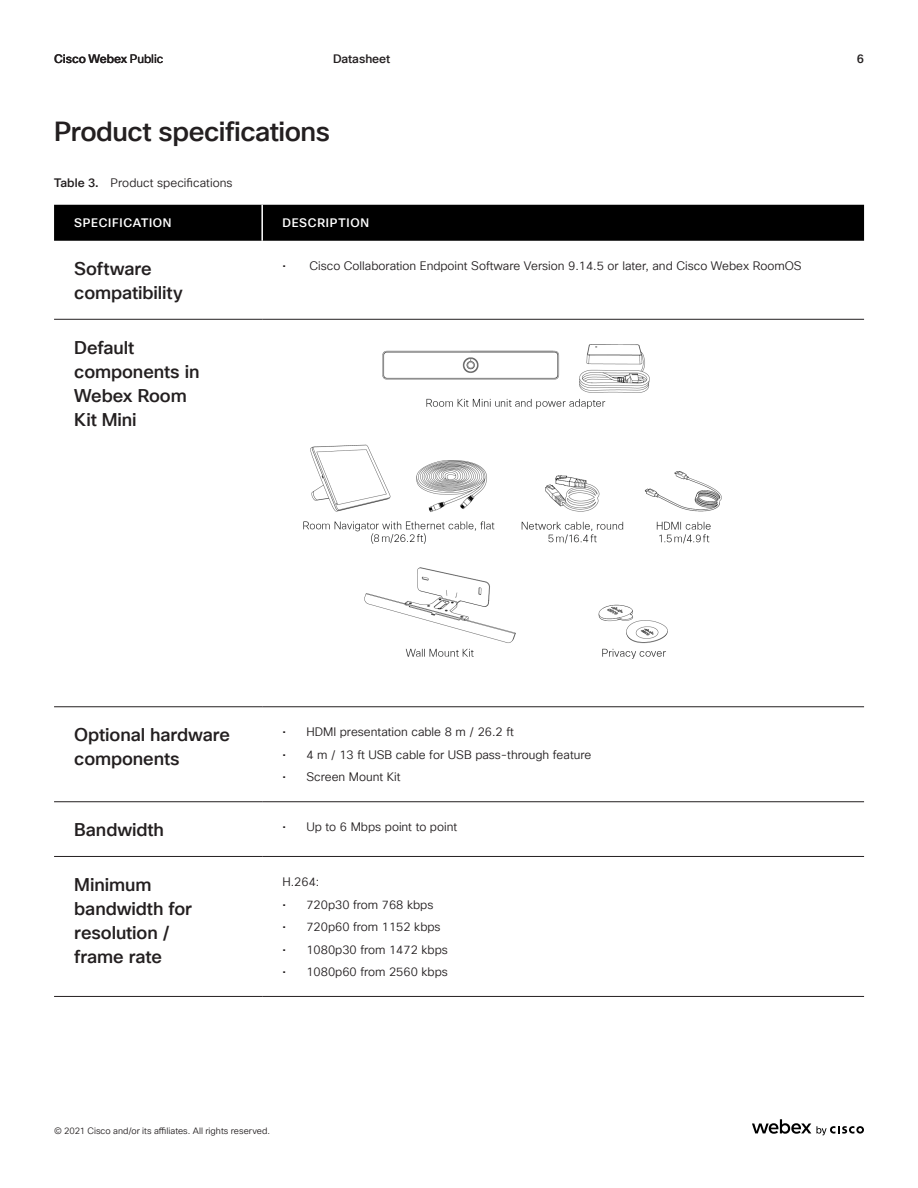
<style>
.page{position:relative;width:918px;height:1188px;background:#fff}
.page>*{position:absolute;margin:0;border:0;box-sizing:border-box;transform-origin:0 0}
.H4_Subtitle{font:500 27px "Cisco Sans TT";letter-spacing:-.02em;color:#231f20}
.H5_Paragraph_Title{font:500 18px/24px "Cisco Sans TT";letter-spacing:-.005em;color:#231f20}
.Caption_Bullet{font:12px "Cisco Sans TT Light";color:#231f20}
.t1{font:500 12px "Cisco Sans TT";letter-spacing:-.005em;color:#231f20}
.t2{font:500 12px "Cisco Sans TT";letter-spacing:.06em;color:#fff}
.t3{font:9px "Cisco Sans TT Light";letter-spacing:.005em;color:#231f20}
.s1{font-weight:400}
.s2{font-family:"Cisco Sans TT";font-weight:500}
</style>
<div class="page">
<div style="left:54px;top:205px;width:810px;height:36px;background:#000"></div>
<hr style="left:54px;top:319px;width:208px;height:1px;background:#231f20">
<hr style="left:262px;top:319px;width:602px;height:1px;background:#231f20">
<hr style="left:54px;top:707px;width:208px;height:1px;background:#231f20">
<hr style="left:262px;top:707px;width:602px;height:1px;background:#231f20">
<hr style="left:54px;top:801px;width:208px;height:1px;background:#231f20">
<hr style="left:262px;top:801px;width:602px;height:1px;background:#231f20">
<hr style="left:262px;top:856px;width:602px;height:1px;background:#231f20">
<hr style="left:54px;top:996px;width:208px;height:1px;background:#231f20">
<hr style="left:262px;top:996px;width:602px;height:1px;background:#231f20">
<hr style="left:54px;top:856px;width:208px;height:1px;background:#231f20">
<hr style="left:261px;top:205px;width:2px;height:36px;background:#fff">
<img style="left:303px;top:344px;width:419px;height:315px">
<svg style="left:752px;top:1119px;width:112px;height:16px"></svg>
<p class="t1" style="left:54px;top:51px;width:111px">Cisco Webex <span class="s1">Public</span></p>
<p class="t1" style="left:333px;top:51px;width:59px">Datasheet</p>
<p class="t1" style="left:857px;top:51px;width:9px">6</p>
<p class="H4_Subtitle" style="left:54px;top:114px;width:278px">Product specifications</p>
<p class="Caption_Bullet" style="left:54px;top:175px;width:180px"><span class="s2">Table 3.</span> Product specifications</p>
<p class="t2" style="left:74px;top:215px;width:99px">SPECIFICATION</p>
<p class="t2" style="left:282px;top:215px;width:88px">DESCRIPTION</p>
<p class="H5_Paragraph_Title" style="left:74px;top:257px;width:110px">Software compatibility</p>
<p class="Caption_Bullet" style="left:282px;top:258px;width:521px">• Cisco Collaboration Endpoint Software Version 9.14.5 or later, and Cisco Webex RoomOS</p>
<p class="H5_Paragraph_Title" style="left:74px;top:336px;width:127px">Default components in<br>Webex Room<br>Kit Mini</p>
<p class="H5_Paragraph_Title" style="left:74px;top:723px;width:157px">Optional hardware components</p>
<p class="Caption_Bullet" style="left:282px;top:724px;width:233px">• HDMI presentation cable 8 m / 26.2 ft</p>
<p class="Caption_Bullet" style="left:282px;top:747px;width:310px">• 4 m / 13 ft USB cable for USB pass-through feature</p>
<p class="Caption_Bullet" style="left:282px;top:769px;width:120px">• Screen Mount Kit</p>
<p class="H5_Paragraph_Title" style="left:74px;top:818px;width:91px">Bandwidth</p>
<p class="Caption_Bullet" style="left:282px;top:819px;width:176px">• Up to 6 Mbps point to point</p>
<p class="H5_Paragraph_Title" style="left:74px;top:873px;width:119px">Minimum bandwidth for resolution / frame rate</p>
<p class="Caption_Bullet" style="left:282px;top:874px;width:38px">H.264:</p>
<p class="Caption_Bullet" style="left:282px;top:897px;width:153px">• 720p30 from 768 kbps</p>
<p class="Caption_Bullet" style="left:282px;top:919px;width:160px">• 720p60 from 1152 kbps</p>
<p class="Caption_Bullet" style="left:282px;top:942px;width:167px">• 1080p30 from 1472 kbps</p>
<p class="Caption_Bullet" style="left:282px;top:964px;width:167px">• 1080p60 from 2560 kbps</p>
<p class="t3" style="left:54px;top:1125px;width:217px">© 2021 Cisco and/or its affiliates. All rights reserved.</p>
</div>
